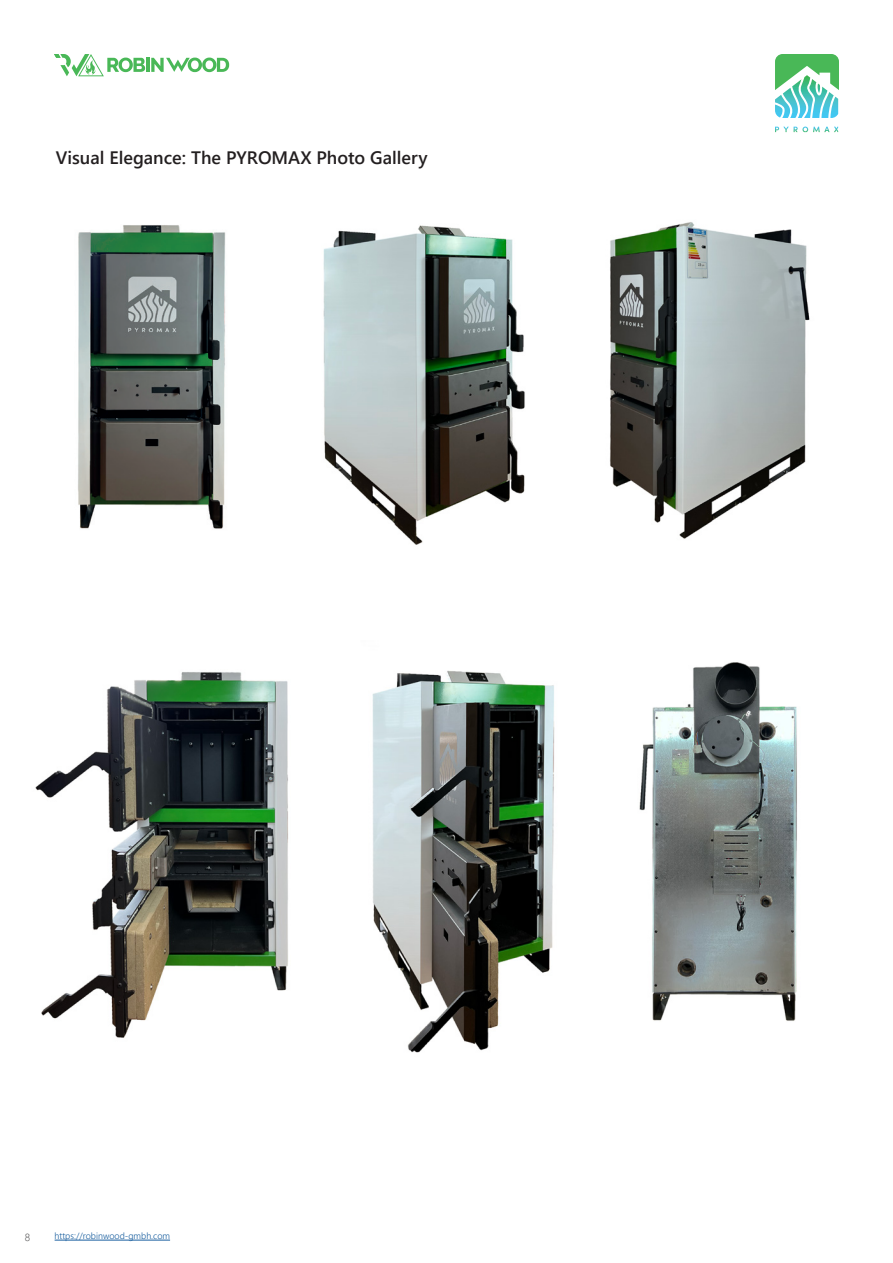
<style>
.page{position:relative;width:893px;height:1263px;background:#fff}
.page>*{position:absolute;margin:0;border:0;box-sizing:border-box;transform-origin:0 0}
.t1{font:600 18px "Segoe UI";color:#231f20}
.t2{font:300 10.5px "Segoe UI";color:#3e3e3f}
.t3{font:300 9px "Segoe UI";color:#175d9e}
</style>
<div class="page">
<hr style="left:146px;top:58px;width:3px;height:14px;background:#49b857">
<svg style="left:151px;top:58px;width:78px;height:14px"></svg>
<svg style="left:54px;top:54px;width:91px;height:22px"></svg>
<svg style="left:775px;top:54px;width:64px;height:64px"></svg>
<svg style="left:775px;top:127px;width:63px;height:5px"></svg>
<hr style="left:55px;top:1240px;width:115px;height:1px;background:#175d9e">
<img style="left:78px;top:225px;width:148px;height:304px">
<img style="left:323px;top:225px;width:202px;height:320px">
<img style="left:610px;top:222px;width:200px;height:317px">
<img style="left:639px;top:662px;width:158px;height:359px">
<img style="left:372px;top:670px;width:183px;height:383px">
<img style="left:35px;top:672px;width:254px;height:366px">
<p class="t1" style="left:56px;top:141px;width:373px">Visual Elegance: The PYROMAX Photo Gallery</p>
<p class="t2" style="left:25px;top:1227px;width:7px">8</p>
<p class="t3" style="left:55px;top:1227px;width:117px">https://robinwood-gmbh.com</p>
</div>
